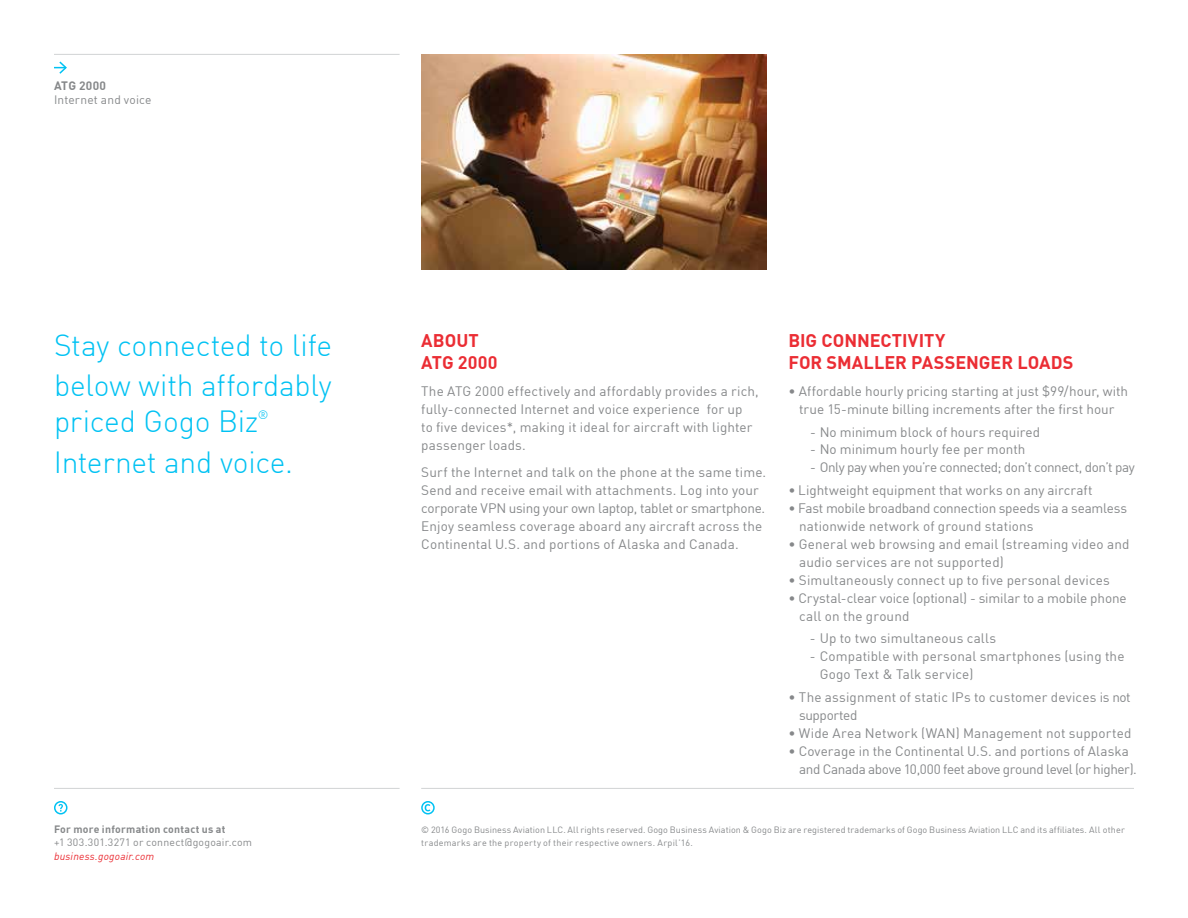
<style>
.page{position:relative;width:1188px;height:918px;background:#fff}
.page>*{position:absolute;margin:0;border:0;box-sizing:border-box;transform-origin:0 0}
.t1{font:300 30px/40.5px "DIN Offc Pro";letter-spacing:-.01em;color:#00c2f3}
.t2{font:700 18px/22.5px "DIN Offc Pro";color:#eb2d34}
.t3{font:13.5px/18px "DIN Offc Pro";letter-spacing:.01em;color:#86888a}
.t4{font:13.5px/18px "DIN Offc Pro";letter-spacing:-.01em;color:#86888a}
.t5{font:13.5px "DIN Offc Pro";letter-spacing:-.03em;color:#86888a}
.t6{font:12px "DIN Offc Pro";letter-spacing:.015em;color:#86888a}
.t7{font:700 12px "DIN Offc Pro";letter-spacing:.025em;color:#86888a}
.t8{font:300 12px "DIN Offc Pro";color:#00c2f3}
.t9{font:10.5px "DIN Offc Pro";letter-spacing:.02em;color:#86888a}
.t10{font:700 10.5px "DIN Offc Pro";letter-spacing:.02em;color:#86888a}
.t11{font:italic 10.5px "DIN Offc Pro";letter-spacing:.025em;color:#eb2d34}
.t12{font:9px/13.5px "DIN Offc Pro";letter-spacing:.015em;color:#86888a}
</style>
<div class="page">
<svg style="left:54px;top:61px;width:13px;height:13px"></svg>
<img style="left:421px;top:54px;width:346px;height:216px">
<hr style="left:54px;top:788px;width:346px;height:1px;background:#d1d3d4">
<svg style="left:59px;top:804px;width:4px;height:7px"></svg>
<div style="left:54px;top:801px;width:14px;height:13px;border:2px solid #00c2f3;border-radius:50%"></div>
<hr style="left:54px;top:54px;width:346px;height:1px;background:#d1d3d4">
<hr style="left:421px;top:788px;width:713px;height:1px;background:#d1d3d4">
<div style="left:421px;top:801px;width:14px;height:13px;border:2px solid #00c2f3;border-radius:50%"></div>
<svg style="left:425px;top:804px;width:5px;height:7px"></svg>
<p class="t7" style="left:54px;top:76px;width:54px">ATG 2000</p>
<p class="t6" style="left:54px;top:90px;width:99px">Internet and voice</p>
<h1 class="t1" style="left:54px;top:322px;width:280px">Stay connected to life below with affordably</h1>
<h1 class="t1" style="left:54px;top:398px;width:206px">priced Gogo Biz</h1>
<p class="t8" style="left:258px;top:405px;width:12px">®</p>
<h1 class="t1" style="left:54px;top:439px;width:241px">Internet and voice.</h1>
<p class="t10" style="left:54px;top:820px;width:173px">For more information contact us at</p>
<p class="t9" style="left:54px;top:834px;width:200px">+1 303.301.3271 or connect@gogoair.com</p>
<p class="t11" style="left:54px;top:848px;width:102px">business.gogoair.com</p>
<h2 class="t2" style="left:421px;top:326px;width:78px">ABOUT<br>ATG 2000</h2>
<p class="t3" style="left:421px;top:381px;width:339px">The ATG 2000 effectively and affordably provides a rich, fully-connected Internet and voice experience for up<br>to five devices*, making it ideal for aircraft with lighter passenger loads.</p>
<p class="t3" style="left:421px;top:462px;width:347px">Surf the Internet and talk on the phone at the same time.<br>Send and receive email with attachments. Log into your corporate VPN using your own laptop, tablet or smartphone.<br>Enjoy seamless coverage aboard any aircraft across the Continental U.S. and portions of Alaska and Canada.</p>
<h2 class="t2" style="left:788px;top:326px;width:287px">BIG CONNECTIVITY<br>FOR SMALLER PASSENGER LOADS</h2>
<p class="t3" style="left:788px;top:381px;width:341px;text-align:center">• Affordable hourly pricing starting at just $99/hour, with true 15-minute billing increments after the first hour</p>
<p class="t3" style="left:810px;top:421px;width:232px">- No minimum block of hours required</p>
<p class="t3" style="left:810px;top:439px;width:217px">- No minimum hourly fee per month</p>
<p class="t5" style="left:810px;top:457px;width:326px">- Only pay when you’re connected; don’t connect, don’t pay</p>
<p class="t3" style="left:788px;top:480px;width:306px">• Lightweight equipment that works on any aircraft</p>
<p class="t4" style="left:799px;top:498px;width:329px;text-indent:-11px">• Fast mobile broadband connection speeds via a seamless nationwide network of ground stations</p>
<p class="t3" style="left:799px;top:534px;width:332px;text-indent:-11px">• General web browsing and email (streaming video and audio services are not supported)</p>
<p class="t3" style="left:788px;top:570px;width:323px">• Simultaneously connect up to five personal devices</p>
<p class="t4" style="left:799px;top:588px;width:329px;text-indent:-11px">• Crystal-clear voice (optional) - similar to a mobile phone call on the ground</p>
<p class="t3" style="left:810px;top:628px;width:188px">- Up to two simultaneous calls</p>
<p class="t3" style="left:820px;top:646px;width:306px;text-indent:-10px">- Compatible with personal smartphones (using the<br>Gogo Text &amp; Talk service)</p>
<p class="t3" style="left:799px;top:687px;width:333px;text-indent:-11px">• The assignment of static IPs to customer devices is not supported</p>
<p class="t3" style="left:788px;top:723px;width:345px">• Wide Area Network (WAN) Management not supported</p>
<p class="t3" style="left:799px;top:741px;width:339px;text-indent:-11px">• Coverage in the Continental U.S. and portions of Alaska and Canada above 10,000 feet above ground level (or higher).</p>
<p class="t12" style="left:421px;top:822px;width:705px">© 2016 Gogo Business Aviation LLC. All rights reserved. Gogo Business Aviation &amp; Gogo Biz are registered trademarks of Gogo Business Aviation LLC and its affiliates. All other trademarks are the property of their respective owners. Arpil’16.</p>
</div>
